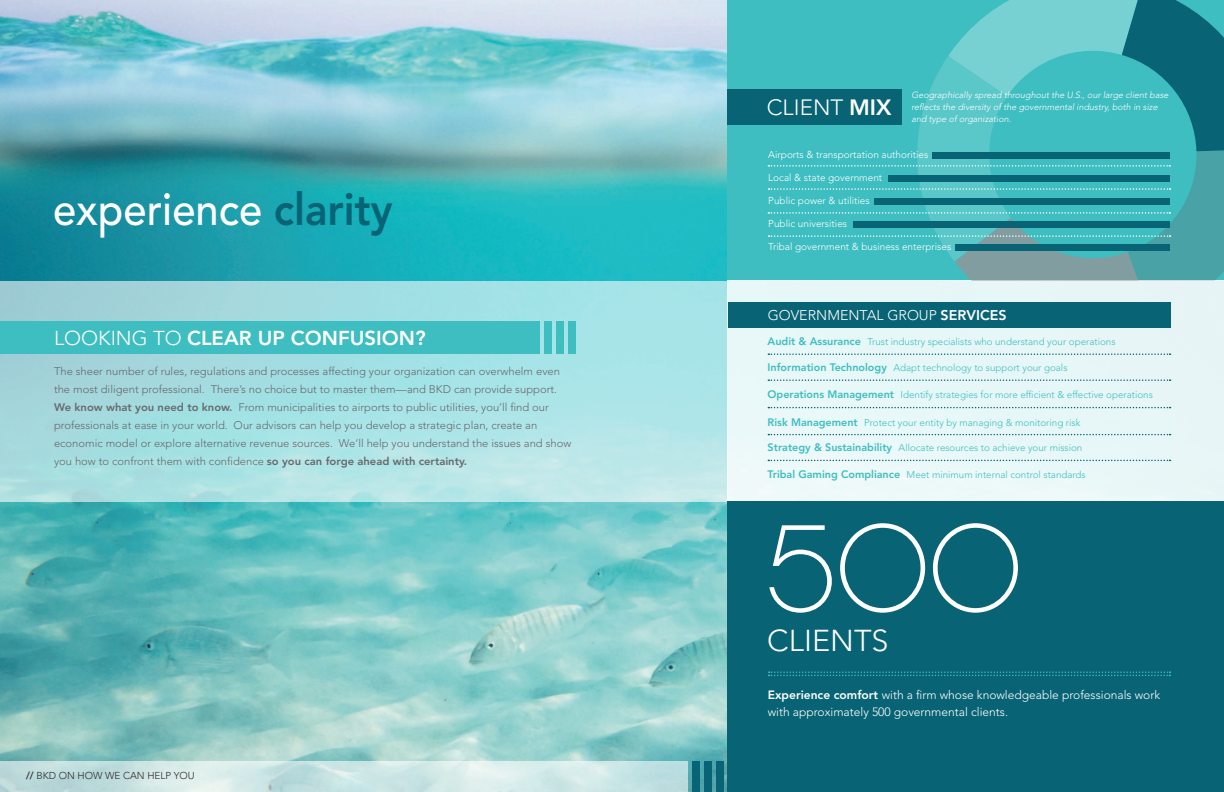
<style>
.page{position:relative;width:1224px;height:792px;background:#fff}
.page>*{position:absolute;margin:0;border:0;box-sizing:border-box;transform-origin:0 0}
.t1{font:123.8px "Chalet Paris Nineteen Seventy";color:#fff}
.t2{font:500 45px "Avenir LT Std";color:#fff;scale:.93 1}
.t3{font:300 30px "Avenir LT Std";color:#fff}
.t4{font:300 22px "Avenir LT Std";color:#fff}
.t5{font:800 20px "Avenir LT Std";color:#fff}
.t6{font:300 14px "Avenir LT Std";color:#fff}
.t7{font:300 12px/17px "Avenir LT Std";color:#fff}
.t8{font:300 11px/18px "Avenir LT Std";color:#69696c}
.t9{font:300 10px "Avenir LT Std";color:#fff}
.t10{font:300 10px "Avenir LT Std";color:#2e2b2c}
.t11{font:300 9.8px "Avenir LT Std";color:#3ebec0}
.t12{font:italic 300 9px/12px "Avenir LT Std";color:#fff}
.s1{font-weight:800;color:#086374}
.s2{font-weight:300}
.s3{font-weight:800}
.s4{font-weight:800;font-size:10.8px}
</style>
<div class="page">
<img style="left:0;top:0;width:728px;height:792px">
<svg style="left:0;top:281px;width:728px;height:220px;background:#a9e0e3"></svg>
<div style="left:0;top:322px;width:540px;height:32px;background:#3ebec0"></div>
<div style="left:569px;top:322px;width:7px;height:32px;background:#3ebec0"></div>
<div style="left:557px;top:322px;width:7px;height:32px;background:#3ebec0"></div>
<div style="left:545px;top:322px;width:7px;height:32px;background:#3ebec0"></div>
<svg style="left:0;top:762px;width:688px;height:30px;background:#cce5e4"></svg>
<div style="left:716px;top:762px;width:8px;height:30px;background:#086374"></div>
<div style="left:704px;top:762px;width:8px;height:30px;background:#086374"></div>
<div style="left:692px;top:762px;width:7px;height:30px;background:#086374"></div>
<div style="left:728px;top:501px;width:496px;height:291px;background:#086374"></div>
<div style="left:728px;top:0;width:496px;height:281px;background:#3ebec0"></div>
<svg style="left:769px;top:671px;width:402px;height:5px"></svg>
<div style="left:728px;top:281px;width:496px;height:220px;background:#e8f7f8"></div>
<div style="left:728px;top:302px;width:442px;height:25px;background:#086374"></div>
<svg style="left:768px;top:353px;width:403px;height:2px"></svg>
<svg style="left:768px;top:379px;width:403px;height:2px"></svg>
<svg style="left:768px;top:407px;width:403px;height:1px"></svg>
<svg style="left:768px;top:434px;width:403px;height:1px"></svg>
<svg style="left:768px;top:460px;width:403px;height:1px"></svg>
<div style="left:728px;top:90px;width:174px;height:35px;background:#086374"></div>
<svg style="left:768px;top:0;width:456px;height:281px"></svg>
<div style="left:888px;top:175px;width:282px;height:7px;background:#086374"></div>
<div style="left:933px;top:152px;width:237px;height:7px;background:#086374"></div>
<div style="left:956px;top:244px;width:214px;height:7px;background:#086374"></div>
<div style="left:875px;top:198px;width:295px;height:7px;background:#086374"></div>
<div style="left:853px;top:221px;width:317px;height:7px;background:#086374"></div>
<h2 class="t2" style="left:53px;top:183px;width:367px">experience <span class="s1">clarity</span></h2>
<h3 class="t5" style="left:54px;top:326px;width:373px"><span class="s2">LOOKING TO</span> CLEAR UP CONFUSION?</h3>
<p class="t8" style="left:54px;top:362px;width:519px">The sheer number of rules, regulations and processes affecting your organization can overwhelm even the most diligent professional. There’s no choice but to master them—and BKD can provide support.<br><span class="s3">We know what you need to know.</span> From municipalities to airports to public utilities, you’ll find our professionals at ease in your world. Our advisors can help you develop a strategic plan, create an economic model or explore alternative revenue sources. We’ll help you understand the issues and show you how to confront them with confidence <span class="s3">so you can forge ahead with certainty.</span></p>
<p class="t10" style="left:26px;top:770px;width:170px"><span class="s3">//</span> BKD ON HOW WE CAN HELP YOU</p>
<p class="t12" style="left:911px;top:89px;width:259px">Geographically spread throughout the U.S., our large client base reflects the diversity of the governmental industry, both in size</p>
<h3 class="t4" style="left:767px;top:94px;width:126px">CLIENT <span class="s3">MIX</span></h3>
<p class="t12" style="left:911px;top:113px;width:101px">and type of organization.</p>
<p class="t9" style="left:768px;top:149px;width:162px">Airports &amp; transportation authorities</p>
<p class="t9" style="left:768px;top:172px;width:115px">Local &amp; state government</p>
<p class="t9" style="left:768px;top:195px;width:103px">Public power &amp; utilities</p>
<p class="t9" style="left:768px;top:218px;width:80px">Public universities</p>
<p class="t9" style="left:768px;top:241px;width:185px">Tribal government &amp; business enterprises</p>
<p class="t6" style="left:768px;top:307px;width:240px">GOVERNMENTAL GROUP <span class="s3">SERVICES</span></p>
<p class="t11" style="left:768px;top:336px;width:349px"><span class="s4">Audit &amp; Assurance</span> Trust industry specialists who understand your operations</p>
<p class="t11" style="left:768px;top:362px;width:301px"><span class="s4">Information Technology</span> Adapt technology to support your goals</p>
<p class="t11" style="left:768px;top:389px;width:387px"><span class="s4">Operations Management</span> Identify strategies for more efficient &amp; effective operations</p>
<p class="t11" style="left:768px;top:417px;width:314px"><span class="s4">Risk Management</span> Protect your entity by managing &amp; monitoring risk</p>
<p class="t11" style="left:768px;top:442px;width:316px"><span class="s4">Strategy &amp; Sustainability</span> Allocate resources to achieve your mission</p>
<p class="t11" style="left:768px;top:469px;width:320px"><span class="s4">Tribal Gaming Compliance</span> Meet minimum internal control standards</p>
<h1 class="t1" style="left:767px;top:497px;width:256px">500</h1>
<h3 class="t3" style="left:767px;top:623px;width:123px">CLIENTS</h3>
<p class="t7" style="left:768px;top:686px;width:394px"><span class="s3">Experience comfort</span> with a firm whose knowledgeable professionals work with approximately 500 governmental clients.</p>
</div>
